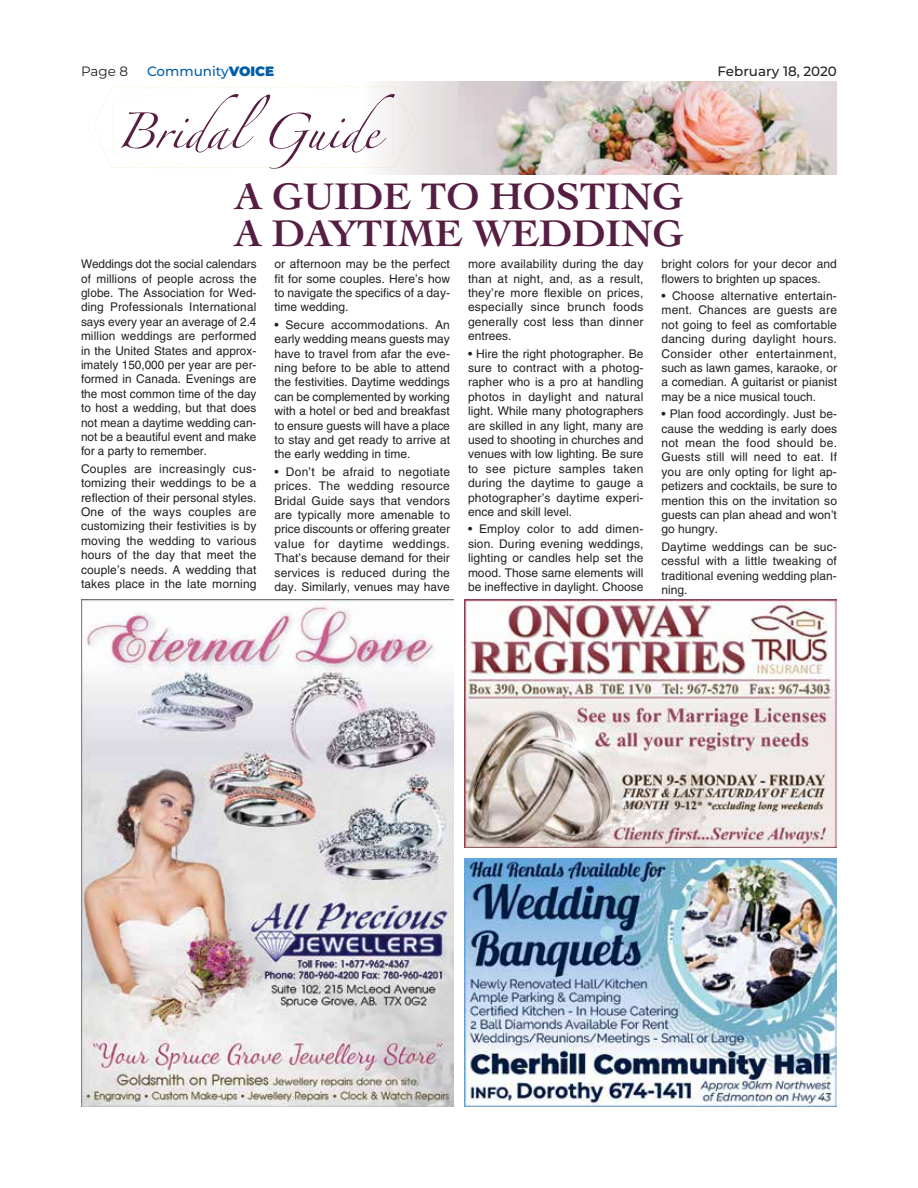
<style>
.page{position:relative;width:918px;height:1188px;background:#fff}
.page>*{position:absolute;margin:0;border:0;box-sizing:border-box;transform-origin:0 0}
.t1{font:79.5px "Zapfino Extra LT Pro";color:#551e42}
.t2{font:700 39px/37.5px "Cochin LT Std";color:#551e42}
.t3{font:500 13.5px "Montserrat";color:#231f20}
.t4{font:500 13.5px "Montserrat";color:#005daa}
.t5{font:13.5px "Montserrat";color:#231f20}
.t6{font:12px/14.4px "Helvetica LT Std";color:#231f20;text-align:justify}
.s1{font-weight:900}
</style>
<div class="page">
<img style="left:458px;top:81px;width:379px;height:93px">
<div style="left:362px;top:81px;width:96px;height:93px;background:#e5e0e0"></div>
<svg style="left:88px;top:81px;width:329px;height:93px"></svg>
<img style="left:81px;top:600px;width:373px;height:507px">
<img style="left:464px;top:859px;width:373px;height:248px">
<img style="left:464px;top:600px;width:373px;height:248px">
<p class="t5" style="left:81px;top:62px;width:49px">Page 8</p>
<p class="t4" style="left:147px;top:62px;width:129px">Community<span class="s1">VOICE</span></p>
<p class="t3" style="left:718px;top:62px;width:121px">February 18, 2020</p>
<h1 class="t1" style="left:116px;top:74px;width:264px">Bridal Guide</h1>
<h2 class="t2" style="left:234px;top:177px;width:451px">A GUIDE TO HOSTING<br>A DAYTIME WEDDING</h2>
<p class="t6" style="left:81px;top:257px;width:177px">Weddings dot the social calendars of millions of people across the globe. The Association for Wed&shy;ding Professionals International says every year an average of 2.4 million weddings are performed in the United States and approx&shy;imately 150,000 per year are per&shy;formed in Canada. Evenings are the most common time of the day to host a wedding, but that does not mean a daytime wedding can&shy;not be a beautiful event and make for a party to remember.</p>
<p class="t6" style="left:81px;top:461px;width:177px">Couples are increasingly cus&shy;tomizing their weddings to be a reflection of their personal styles.<br>One of the ways couples are customizing their festivities is by moving the wedding to various hours of the day that meet the couple’s needs. A wedding that takes place in the late morning</p>
<p class="t6" style="left:274px;top:257px;width:177px">or afternoon may be the perfect fit for some couples. Here’s how to navigate the specifics of a day&shy;time wedding.</p>
<p class="t6" style="left:274px;top:317px;width:177px">• Secure accommodations. An early wedding means guests may have to travel from afar the eve&shy;ning before to be able to attend the festivities. Daytime weddings can be complemented by working with a hotel or bed and breakfast to ensure guests will have a place to stay and get ready to arrive at the early wedding in time.</p>
<p class="t6" style="left:274px;top:464px;width:177px">• Don’t be afraid to negotiate prices. The wedding resource Bridal Guide says that vendors are typically more amenable to price discounts or offering greater value for daytime weddings.<br>That’s because demand for their services is reduced during the day. Similarly, venues may have</p>
<p class="t6" style="left:662px;top:257px;width:177px">bright colors for your decor and flowers to brighten up spaces.</p>
<p class="t6" style="left:662px;top:289px;width:177px">• Choose alternative entertain&shy;ment. Chances are guests are not going to feel as comfortable dancing during daylight hours.<br>Consider other entertainment, such as lawn games, karaoke, or a comedian. A guitarist or pianist may be a nice musical touch.</p>
<p class="t6" style="left:662px;top:407px;width:177px">• Plan food accordingly. Just be&shy;cause the wedding is early does not mean the food should be.<br>Guests still will need to eat. If you are only opting for light ap&shy;petizers and cocktails, be sure to mention this on the invitation so guests can plan ahead and won’t go hungry.</p>
<p class="t6" style="left:662px;top:539px;width:177px">Daytime weddings can be suc&shy;cessful with a little tweaking of traditional evening wedding plan&shy;ning.</p>
<p class="t6" style="left:468px;top:257px;width:177px">more availability during the day than at night, and, as a result, they’re more flexible on prices, especially since brunch foods generally cost less than dinner entrees.</p>
<p class="t6" style="left:468px;top:346px;width:177px">• Hire the right photographer. Be sure to contract with a photog&shy;rapher who is a pro at handling photos in daylight and natural light. While many photographers are skilled in any light, many are used to shooting in churches and venues with low lighting. Be sure to see picture samples taken during the daytime to gauge a photographer’s daytime experi&shy;ence and skill level.</p>
<p class="t6" style="left:468px;top:522px;width:177px">• Employ color to add dimen&shy;sion. During evening weddings, lighting or candles help set the mood. Those same elements will be ineffective in daylight. Choose</p>
</div>
